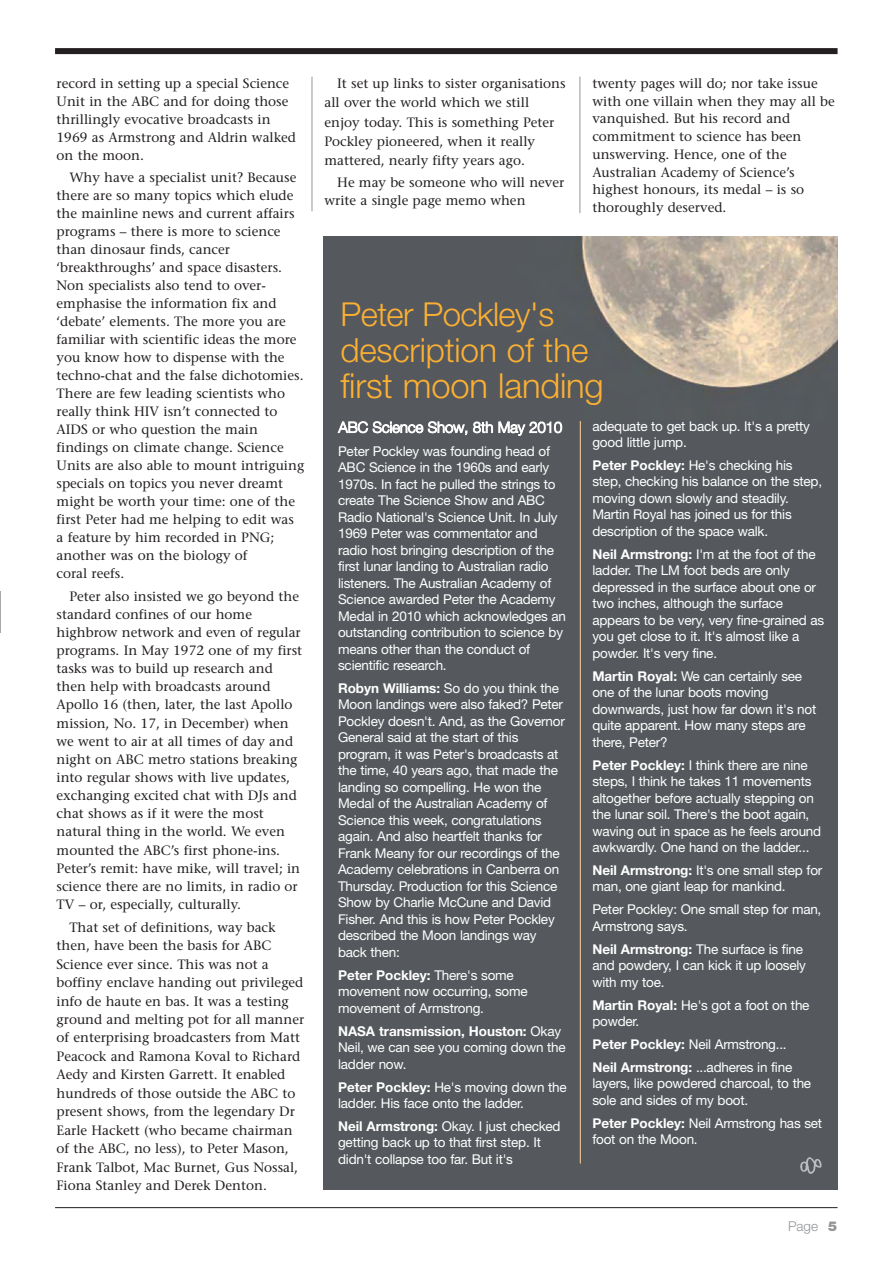
<style>
.page{position:relative;width:893px;height:1263px;background:#fff}
.page>*{position:absolute;margin:0;border:0;box-sizing:border-box;transform-origin:0 0}
.t1{font:300 34.5px "Helvetica Neue";letter-spacing:-.005em;color:#fcb033}
.t2{font:300 33.45px "Helvetica Neue";letter-spacing:-.005em;color:#fcb033}
.t3{font:300 33px "Helvetica Neue";letter-spacing:-.015em;color:#fcb033}
.t4{font:300 15px "Helvetica Neue";letter-spacing:-.005em;color:#fff}
.t5{font:13.5px/16.5px "Helvetica Neue";letter-spacing:-.015em;color:#fff}
.t6{font:13.5px/18px "Stone Serif";color:#231f20}
.t7{font:300 13.5px "Helvetica Neue";color:#939598}
.s1{font-weight:700}
.s2{font-weight:900}
</style>
<div class="page">
<div style="left:323px;top:237px;width:514px;height:952px;background:#55595d"></div>
<hr style="left:55px;top:1207px;width:782px;height:1px;background:#231f20">
<div style="left:55px;top:48px;width:782px;height:6px;background:#231f20"></div>
<hr style="left:580px;top:421px;width:1px;height:743px;background:#ffd497">
<img style="left:799px;top:1157px;width:24px;height:18px">
<hr style="left:0;top:592px;width:1px;height:41px;background:#a7a9ac">
<hr style="left:312px;top:77px;width:1px;height:134px;background:#939598">
<hr style="left:579px;top:77px;width:1px;height:136px;background:#939598">
<p class="t6" style="left:57px;top:76px;width:241px">record in setting up a special Science<br>Unit in the ABC and for doing those thrillingly evocative broadcasts in<br>1969 as Armstrong and Aldrin walked on the moon.</p>
<p class="t6" style="left:57px;top:170px;width:249px;text-indent:13px">Why have a specialist unit? Because there are so many topics which elude the mainline news and current affairs programs – there is more to science than dinosaur finds, cancer ‘breakthroughs’ and space disasters.<br>Non specialists also tend to over&shy;emphasise the information fix and ‘debate’ elements. The more you are familiar with scientific ideas the more you know how to dispense with the techno-chat and the false dichotomies.<br>There are few leading scientists who really think HIV isn’t connected to AIDS or who question the main findings on climate change. Science Units are also able to mount intriguing specials on topics you never dreamt might be worth your time: one of the first Peter had me helping to edit was<br>a feature by him recorded in PNG; another was on the biology of<br>coral reefs.</p>
<p class="t6" style="left:57px;top:588px;width:247px;text-indent:13px">Peter also insisted we go beyond the standard confines of our home highbrow network and even of regular programs. In May 1972 one of my first tasks was to build up research and then help with broadcasts around Apollo 16 (then, later, the last Apollo mission, No. 17, in December) when we went to air at all times of day and night on ABC metro stations breaking into regular shows with live updates, exchanging excited chat with DJs and chat shows as if it were the most natural thing in the world. We even mounted the ABC’s first phone-ins.<br>Peter’s remit: have mike, will travel; in science there are no limits, in radio or TV – or, especially, culturally.</p>
<p class="t6" style="left:57px;top:919px;width:249px;line-height:18.5px;text-indent:13px">That set of definitions, way back then, have been the basis for ABC Science ever since. This was not a boffiny enclave handing out privileged info de haute en bas. It was a testing ground and melting pot for all manner of enterprising broadcasters from Matt Peacock and Ramona Koval to Richard Aedy and Kirsten Garrett. It enabled hundreds of those outside the ABC to present shows, from the legendary Dr Earle Hackett (who became chairman of the ABC, no less), to Peter Mason, Frank Talbot, Mac Burnet, Gus Nossal, Fiona Stanley and Derek Denton.</p>
<p class="t6" style="left:324px;top:75px;width:243px;line-height:19.4px;text-indent:13px">It set up links to sister organisations all over the world which we still enjoy today. This is something Peter Pockley pioneered, when it really mattered, nearly fifty years ago.</p>
<p class="t6" style="left:324px;top:175px;width:241px;text-indent:13px">He may be someone who will never write a single page memo when</p>
<p class="t6" style="left:592px;top:76px;width:244px">twenty pages will do; nor take issue with one villain when they may all be vanquished. But his record and commitment to science has been unswerving. Hence, one of the<br>Australian Academy of Science’s highest honours, its medal – is so thoroughly deserved.</p>
<h3 class="t3" style="left:340px;top:303px;width:215px">Peter Pockley's</h3>
<h2 class="t2" style="left:340px;top:338px;width:249px">description of the</h2>
<h1 class="t1" style="left:340px;top:373px;width:265px">first moon landing</h1>
<p class="t4" style="left:338px;top:422px;width:225px">ABC Science Show, 8th May 2010</p>
<p class="t5" style="left:338px;top:444px;width:229px">Peter Pockley was founding head of ABC Science in the 1960s and early 1970s. In fact he pulled the strings to create The Science Show and ABC Radio National's Science Unit. In July 1969 Peter was commentator and radio host bringing description of the first lunar landing to Australian radio listeners. The Australian Academy of Science awarded Peter the Academy Medal in 2010 which acknowledges an outstanding contribution to science by means other than the conduct of scientific research.</p>
<p class="t5" style="left:338px;top:681px;width:228px"><span class="s1">Robyn Williams:</span> So do you think the Moon landings were also faked? Peter Pockley doesn't. And, as the Governor General said at the start of this program, it was Peter's broadcasts at the time, 40 years ago, that made the landing so compelling. He won the Medal of the Australian Academy of Science this week, congratulations again. And also heartfelt thanks for Frank Meany for our recordings of the Academy celebrations in Canberra on Thursday. Production for this Science Show by Charlie McCune and David Fisher. And this is how Peter Pockley described the Moon landings way back then:</p>
<p class="t5" style="left:338px;top:968px;width:191px"><span class="s1">Peter Pockley:</span> There's some movement now occurring, some movement of Armstrong.</p>
<p class="t5" style="left:338px;top:1024px;width:229px"><span class="s1">NASA transmission, Houston:</span> Okay<br>Neil, we can see you coming down the ladder now.</p>
<p class="t5" style="left:338px;top:1080px;width:230px"><span class="s1">Peter Pockley:</span> He's moving down the ladder. His face onto the ladder.</p>
<p class="t5" style="left:338px;top:1119px;width:224px"><span class="s1">Neil Armstrong:</span> Okay. I just checked getting back up to that first step. It didn't collapse too far. But it's</p>
<p class="t5" style="left:592px;top:419px;width:219px">adequate to get back up. It's a pretty good little jump.</p>
<p class="t5" style="left:592px;top:458px;width:231px"><span class="s1">Peter Pockley:</span> He's checking his step, checking his balance on the step, moving down slowly and steadily.<br>Martin Royal has joined us for this description of the space walk.</p>
<p class="t5" style="left:592px;top:547px;width:233px"><span class="s1">Neil Armstrong:</span> I'm at the foot of the ladder. The LM foot beds are only depressed in the surface about one or two inches, although the surface appears to be very, very fine-grained as you get close to it. It's almost like a powder. It's very fine.</p>
<p class="t5" style="left:592px;top:669px;width:225px"><span class="s1">Martin Royal:</span> We can certainly see one of the lunar boots moving downwards, just how far down it's not quite apparent. How many steps are there, Peter?</p>
<p class="t5" style="left:592px;top:758px;width:230px"><span class="s1">Peter Pockley:</span> I think there are nine steps, I think he takes 11 movements altogether before actually stepping on the lunar soil. There's the boot again, waving out in space as he feels around awkwardly. One hand on the ladder...</p>
<p class="t5" style="left:592px;top:863px;width:231px"><span class="s1">Neil Armstrong:</span> It's one small step for man, one giant leap for mankind.</p>
<p class="t5" style="left:592px;top:903px;width:230px">Peter Pockley: One small step for man,<br>Armstrong says.</p>
<p class="t5" style="left:592px;top:942px;width:215px"><span class="s1">Neil Armstrong:</span> The surface is fine and powdery, I can kick it up loosely with my toe.</p>
<p class="t5" style="left:592px;top:998px;width:219px"><span class="s1">Martin Royal:</span> He's got a foot on the powder.</p>
<p class="t5" style="left:592px;top:1034px;width:201px;line-height:23px"><span class="s1">Peter Pockley:</span> Neil Armstrong...<br><span class="s1">Neil Armstrong:</span> ...adheres in fine</p>
<p class="t5" style="left:592px;top:1077px;width:220px">layers, like powdered charcoal, to the sole and sides of my boot.</p>
<p class="t5" style="left:592px;top:1116px;width:231px"><span class="s1">Peter Pockley:</span> Neil Armstrong has set foot on the Moon.</p>
<p class="t7" style="left:788px;top:1221px;width:50px">Page <span class="s2">5</span></p>
</div>
